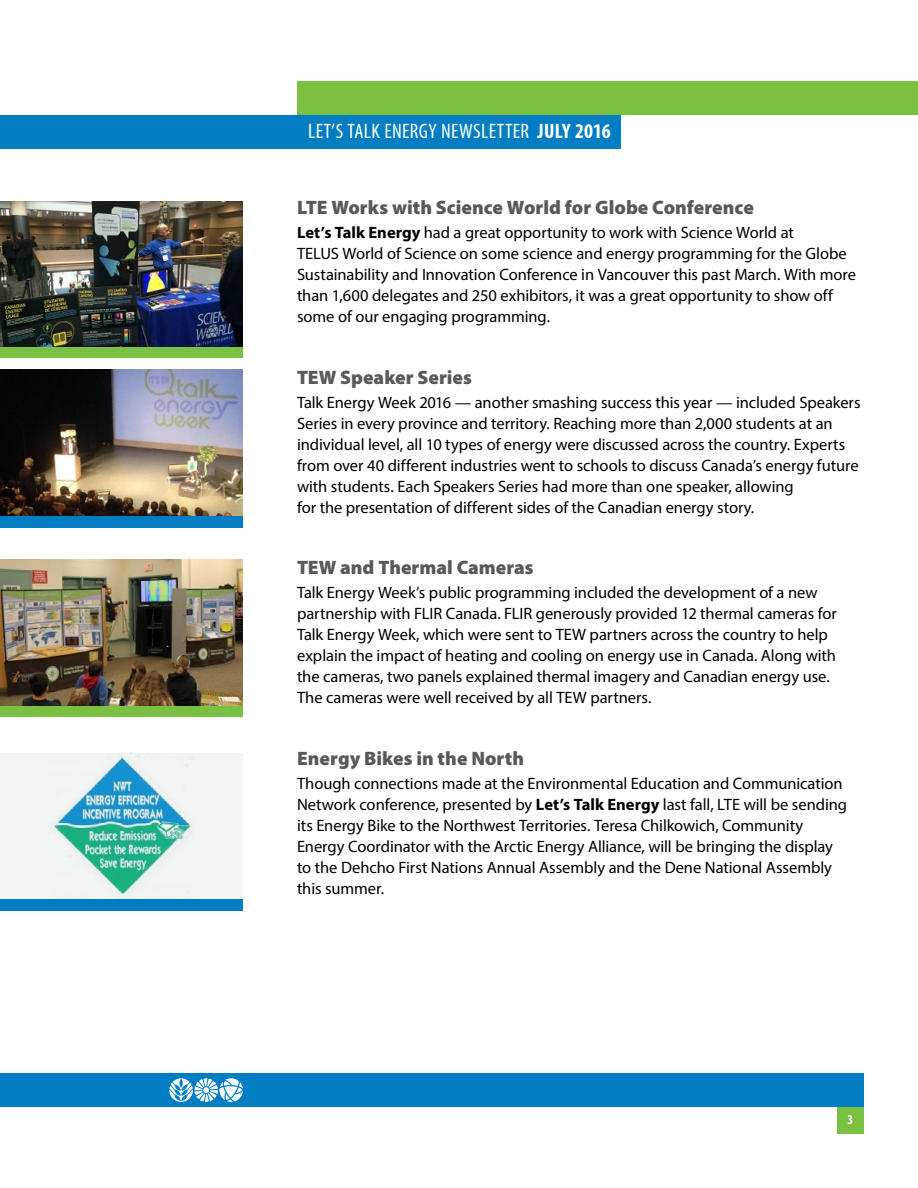
<style>
.page{position:relative;width:918px;height:1188px;background:#fff}
.page>*{position:absolute;margin:0;border:0;box-sizing:border-box;transform-origin:0 0}
.t1{font:condensed 21px "Myriad Pro";letter-spacing:.015em;color:#fff}
.t2{font:900 19.5px "Myriad Pro";color:#58595b}
.t3{font:16.5px/21px "Myriad Pro";letter-spacing:-.005em;color:#000}
.t4{font:700 condensed 13.5px "Myriad Pro";color:#fff}
.s1{font-weight:700}
</style>
<div class="page">
<div style="left:297px;top:81px;width:621px;height:34px;background:#7ac143"></div>
<div style="left:0;top:115px;width:621px;height:33px;background:#007dc3"></div>
<div style="left:0;top:1073px;width:864px;height:34px;background:#007dc3"></div>
<div style="left:837px;top:1107px;width:27px;height:27px;background:#7ac143"></div>
<div style="left:0;top:345px;width:243px;height:12px;background:#7ac143"></div>
<img style="left:0;top:201px;width:243px;height:146px">
<div style="left:0;top:704px;width:243px;height:12px;background:#7ac143"></div>
<img style="left:0;top:560px;width:243px;height:146px">
<div style="left:0;top:516px;width:243px;height:12px;background:#007dc3"></div>
<img style="left:0;top:370px;width:243px;height:146px">
<svg style="left:169px;top:1078px;width:74px;height:24px"></svg>
<div style="left:0;top:899px;width:243px;height:12px;background:#007dc3"></div>
<svg style="left:0;top:753px;width:243px;height:146px;fill:#f3f4f4"></svg>
<p class="t1" style="left:308px;top:119px;width:304px">LET’S TALK ENERGY NEWSLETTER <span class="s1">JULY 2016</span></p>
<p class="t2" style="left:297px;top:196px;width:458px">LTE Works with Science World for Globe Conference</p>
<p class="t3" style="left:297px;top:222px;width:561px"><span class="s1">Let’s Talk Energy</span> had a great opportunity to work with Science World at<br>TELUS World of Science on some science and energy programming for the Globe Sustainability and Innovation Conference in Vancouver this past March. With more than 1,600 delegates and 250 exhibitors, it was a great opportunity to show off some of our engaging programming.</p>
<p class="t2" style="left:297px;top:366px;width:176px">TEW Speaker Series</p>
<p class="t3" style="left:297px;top:391px;width:565px">Talk Energy Week 2016 — another smashing success this year — included Speakers Series in every province and territory. Reaching more than 2,000 students at an individual level, all 10 types of energy were discussed across the country. Experts from over 40 different industries went to schools to discuss Canada’s energy future with students. Each Speakers Series had more than one speaker, allowing<br>for the presentation of different sides of the Canadian energy story.</p>
<p class="t2" style="left:297px;top:556px;width:238px">TEW and Thermal Cameras</p>
<p class="t3" style="left:297px;top:582px;width:541px">Talk Energy Week’s public programming included the development of a new partnership with FLIR Canada. FLIR generously provided 12 thermal cameras for Talk Energy Week, which were sent to TEW partners across the country to help explain the impact of heating and cooling on energy use in Canada. Along with the cameras, two panels explained thermal imagery and Canadian energy use.<br>The cameras were well received by all TEW partners.</p>
<p class="t2" style="left:297px;top:747px;width:229px">Energy Bikes in the North</p>
<p class="t3" style="left:297px;top:772px;width:552px">Though connections made at the Environmental Education and Communication Network conference, presented by <span class="s1">Let’s Talk Energy</span> last fall, LTE will be sending its Energy Bike to the Northwest Territories. Teresa Chilkowich, Community Energy Coordinator with the Arctic Energy Alliance, will be bringing the display to the Dehcho First Nations Annual Assembly and the Dene National Assembly this summer.</p>
<p class="t4" style="left:848px;top:1111px;width:7px">3</p>
</div>
